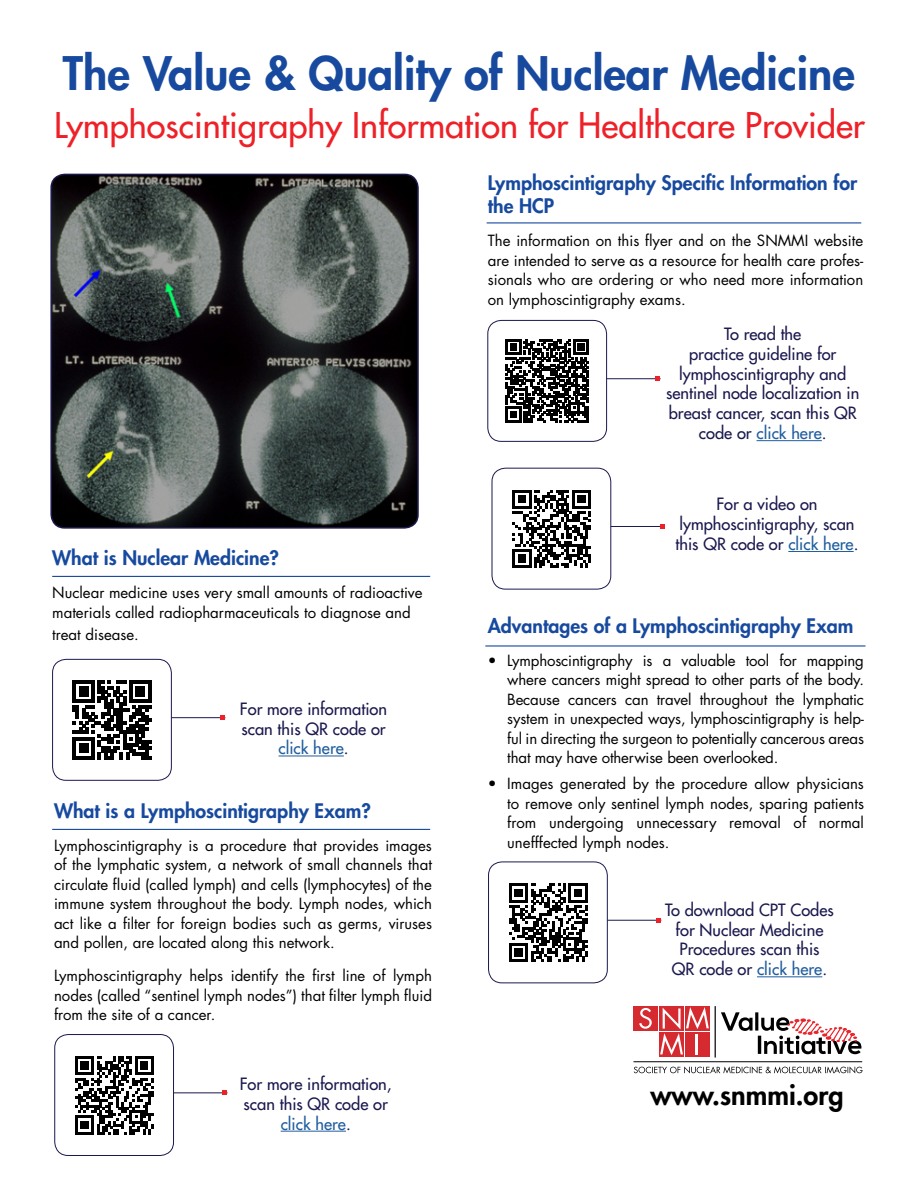
<style>
.page{position:relative;width:918px;height:1188px;background:#fff}
.page>*{position:absolute;margin:0;border:0;box-sizing:border-box;transform-origin:0 0}
.t1{font:800 45px "Futura Std";color:#174a9f}
.t2{font:500 34.5px "Futura Std";color:#ed2127}
.t3{font:800 27px "Futura";color:#000}
.t4{font:800 19.5px/23.4px "Futura Std";color:#174a9f}
.t5{font:500 16.5px/19.8px "Futura Std";color:#1b194e;text-align:center}
.t6{font:15px/19.5px "Futura Std";color:#000;text-align:justify}
.s1{color:#215e9e}
</style>
<div class="page">
<img style="left:52px;top:174px;width:365px;height:352px">
<div style="left:50px;top:174px;width:369px;height:355px;border:2px solid #1b194e;border-radius:14px"></div>
<div style="left:52px;top:659px;width:120px;height:122px;border:1px solid #1b194e;border-radius:13px"></div>
<svg style="left:73px;top:680px;width:78px;height:79px"></svg>
<hr style="left:171px;top:717px;width:54px;height:1px;background:#1b194e">
<svg style="left:220px;top:715px;width:5px;height:5px"></svg>
<hr style="left:279px;top:756px;width:65px;height:1px;background:#215e9e">
<hr style="left:52px;top:576px;width:378px;height:1px;background:#174a9f">
<hr style="left:52px;top:829px;width:378px;height:1px;background:#174a9f">
<div style="left:54px;top:1034px;width:120px;height:122px;border:1px solid #1b194e;border-radius:13px"></div>
<svg style="left:75px;top:1056px;width:79px;height:78px"></svg>
<hr style="left:174px;top:1092px;width:54px;height:1px;background:#1b194e">
<svg style="left:223px;top:1090px;width:4px;height:5px"></svg>
<hr style="left:281px;top:1131px;width:65px;height:1px;background:#215e9e">
<hr style="left:487px;top:222px;width:374px;height:1px;background:#174a9f">
<div style="left:487px;top:320px;width:120px;height:122px;border:1px solid #1b194e;border-radius:13px"></div>
<svg style="left:506px;top:339px;width:83px;height:84px"></svg>
<hr style="left:607px;top:378px;width:54px;height:1px;background:#1b194e">
<svg style="left:656px;top:376px;width:4px;height:5px"></svg>
<hr style="left:757px;top:440px;width:65px;height:1px;background:#215e9e">
<div style="left:488px;top:862px;width:120px;height:121px;border:1px solid #1b194e;border-radius:13px"></div>
<svg style="left:509px;top:884px;width:78px;height:78px"></svg>
<hr style="left:607px;top:920px;width:54px;height:1px;background:#1b194e">
<svg style="left:656px;top:918px;width:5px;height:4px"></svg>
<hr style="left:757px;top:976px;width:65px;height:1px;background:#215e9e">
<hr style="left:485px;top:645px;width:381px;height:2px;background:#174a9f">
<hr style="left:715px;top:1006px;width:1px;height:52px;background:#000">
<div style="left:633px;top:1006px;width:25px;height:25px;background:#d52a2f"></div>
<div style="left:659px;top:1032px;width:25px;height:25px;background:#d52a2f"></div>
<div style="left:685px;top:1032px;width:25px;height:25px;background:#d52a2f"></div>
<div style="left:659px;top:1006px;width:25px;height:25px;background:#d52a2f"></div>
<div style="left:685px;top:1006px;width:25px;height:25px;background:#d52a2f"></div>
<svg style="left:639px;top:1008px;width:13px;height:21px"></svg>
<svg style="left:660px;top:1007px;width:49px;height:48px"></svg>
<hr style="left:695px;top:1035px;width:3px;height:20px;background:#fff">
<svg style="left:634px;top:1066px;width:229px;height:7px"></svg>
<hr style="left:633px;top:1061px;width:229px;height:1px;background:#000">
<svg style="left:721px;top:1012px;width:141px;height:42px"></svg>
<div style="left:492px;top:468px;width:119px;height:121px;border:1px solid #1b194e;border-radius:13px"></div>
<svg style="left:513px;top:490px;width:78px;height:78px"></svg>
<hr style="left:611px;top:526px;width:54px;height:1px;background:#1b194e">
<svg style="left:660px;top:524px;width:4px;height:5px"></svg>
<hr style="left:788px;top:551px;width:66px;height:1px;background:#215e9e">
<h1 class="t1" style="left:63px;top:45px;width:794px">The Value &amp; Quality of Nuclear Medicine</h1>
<h2 class="t2" style="left:54px;top:104px;width:812px">Lymphoscintigraphy Information for Healthcare Provider</h2>
<h3 class="t4" style="left:488px;top:171px;width:371px">Lymphoscintigraphy Specific Information for the HCP</h3>
<p class="t6" style="left:488px;top:231px;width:377px">The information on this flyer and on the SNMMI website are intended to serve as a resource for health care profes&shy;sionals who are ordering or who need more information on lymphoscintigraphy exams.</p>
<h3 class="t4" style="left:52px;top:546px;width:228px">What is Nuclear Medicine?</h3>
<p class="t6" style="left:52px;top:583px;width:372px">Nuclear medicine uses very small amounts of radioactive materials called radiopharmaceuticals to diagnose and</p>
<p class="t6" style="left:52px;top:625px;width:88px">treat disease.</p>
<p class="t5" style="left:240px;top:699px;width:149px">For more information scan this QR code or <span class="s1">click here</span>.</p>
<h3 class="t4" style="left:54px;top:799px;width:319px">What is a Lymphoscintigraphy Exam?</h3>
<p class="t6" style="left:54px;top:836px;width:380px">Lymphoscintigraphy is a procedure that provides images of the lymphatic system, a network of small channels that circulate fluid (called lymph) and cells (lymphocytes) of the immune system throughout the body. Lymph nodes, which act like a filter for foreign bodies such as germs, viruses and pollen, are located along this network.</p>
<p class="t6" style="left:54px;top:966px;width:380px">Lymphoscintigraphy helps identify the first line of lymph nodes (called “sentinel lymph nodes”) that filter lymph fluid from the site of a cancer.</p>
<p class="t5" style="left:240px;top:1074px;width:153px">For more information, scan this QR code or <span class="s1">click here</span>.</p>
<p class="t5" style="left:666px;top:324px;width:195px">To read the<br>practice guideline for lymphoscintigraphy and sentinel node localization in breast cancer, scan this QR code or <span class="s1">click here</span>.</p>
<p class="t5" style="left:675px;top:494px;width:185px">For a video on lymphoscintigraphy, scan this QR code or <span class="s1">click here</span>.</p>
<h3 class="t4" style="left:488px;top:614px;width:367px">Advantages of a Lymphoscintigraphy Exam</h3>
<p class="t6" style="left:507px;top:651px;width:358px;text-indent:-20px">• Lymphoscintigraphy is a valuable tool for mapping where cancers might spread to other parts of the body.<br>Because cancers can travel throughout the lymphatic system in unexpected ways, lymphoscintigraphy is help&shy;ful in directing the surgeon to potentially cancerous areas that may have otherwise been overlooked.</p>
<p class="t6" style="left:507px;top:774px;width:358px;text-indent:-20px">• Images generated by the procedure allow physicians to remove only sentinel lymph nodes, sparing patients from undergoing unnecessary removal of normal unefffected lymph nodes.</p>
<p class="t5" style="left:665px;top:900px;width:170px">To download CPT Codes for Nuclear Medicine<br>Procedures scan this<br>QR code or <span class="s1">click here</span>.</p>
<h3 class="t3" style="left:650px;top:1077px;width:195px">www.snmmi.org</h3>
</div>
